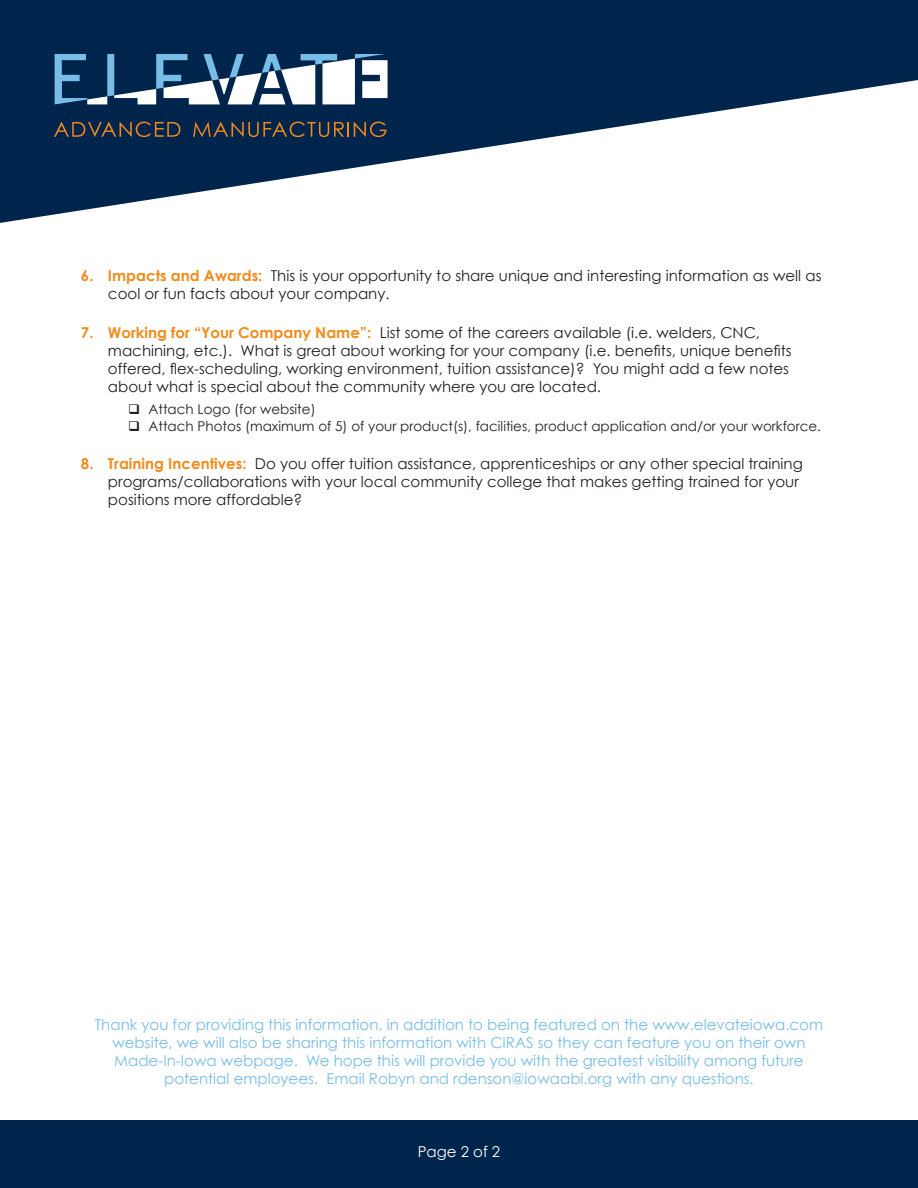
<style>
.page{position:relative;width:918px;height:1188px;background:#fff}
.page>*{position:absolute;margin:0;border:0;box-sizing:border-box;transform-origin:0 0}
.t1{font:15px/18px "Century Gothic";color:#231f20}
.t2{font:15px/18px "Century Gothic";color:#78bde8;text-align:center}
.t3{font:15px "Century Gothic";color:#fff}
.t4{font:13.5px "Century Gothic";color:#231f20}
.s1{font-weight:700;color:#f28b1d}
</style>
<div class="page">
<svg style="left:0;top:0;width:918px;height:223px;fill:#00254c"></svg>
<svg style="left:55px;top:54px;width:333px;height:50px"></svg>
<svg style="left:54px;top:122px;width:126px;height:15px;background:#3a3d40"></svg>
<svg style="left:193px;top:122px;width:194px;height:15px;background:#3b3d40"></svg>
<div style="left:0;top:1120px;width:918px;height:68px;background:#00254c"></div>
<p class="t1" style="left:108px;top:267px;width:715px;text-indent:-27px"><span class="s1">6. Impacts and Awards:</span> This is your opportunity to share unique and interesting information as well as cool or fun facts about your company.</p>
<p class="t1" style="left:108px;top:323px;width:685px;text-indent:-27px"><span class="s1">7. Working for “Your Company Name”:</span> List some of the careers available (i.e. welders, CNC, machining, etc.). What is great about working for your company (i.e. benefits, unique benefits offered, flex-scheduling, working environment, tuition assistance)? You might add a few notes about what is special about the community where you are located.</p>
<p class="t4" style="left:128px;top:401px;width:189px">❑ Attach Logo (for website)</p>
<p class="t4" style="left:128px;top:418px;width:694px">❑ Attach Photos (maximum of 5) of your product(s), facilities, product application and/or your workforce.</p>
<p class="t1" style="left:108px;top:454px;width:696px;text-indent:-27px"><span class="s1">8. Training Incentives:</span> Do you offer tuition assistance, apprenticeships or any other special training programs/collaborations with your local community college that makes getting trained for your positions more affordable?</p>
<p class="t2" style="left:95px;top:1015px;width:730px">Thank you for providing this information, in addition to being featured on the www.elevateiowa.com website, we will also be sharing this information with CIRAS so they can feature you on their own</p>
<p class="t2" style="left:114px;top:1051px;width:691px">Made-In-Iowa webpage. We hope this will provide you with the greatest visibility among future potential employees. Email Robyn and rdenson@iowaabi.org with any questions.</p>
<p class="t3" style="left:418px;top:1143px;width:84px">Page 2 of 2</p>
</div>
